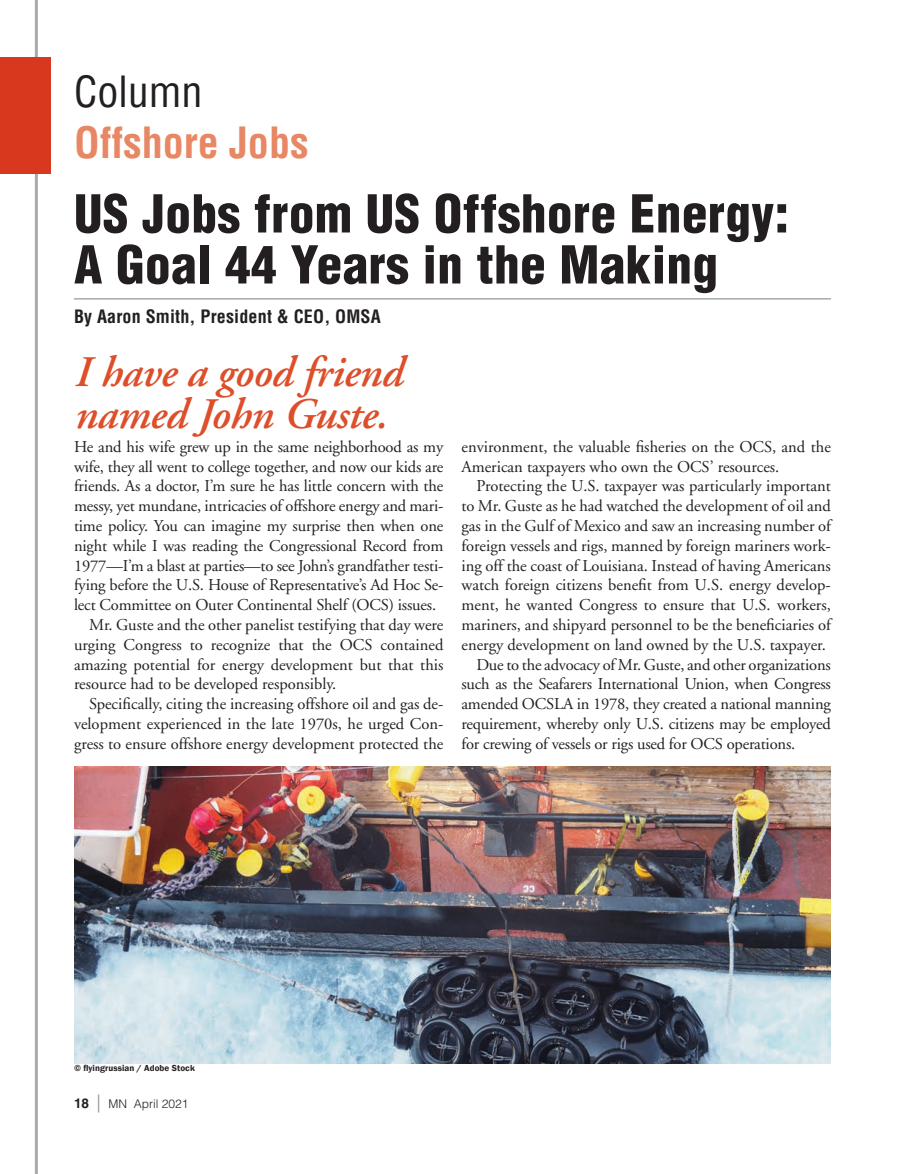
<style>
.page{position:relative;width:905px;height:1174px;background:#fff}
.page>*{position:absolute;margin:0;border:0;box-sizing:border-box;transform-origin:0 0}
.t1{font:900 condensed 51px/51px "Helvetica";letter-spacing:.01em;color:#231f20}
.t2{font:italic 600 43.5px/42px "Adobe Garamond";letter-spacing:-.01em;color:#dd4f2a}
.t3{font:700 condensed 42px/50.4px "Helvetica";color:#e88763}
.t4{font:700 condensed 18px "Helvetica";letter-spacing:.01em;color:#231f20}
.t5{font:16.5px "Adobe Garamond";color:#231f20}
.t6{font:300 12px "Helvetica";color:#231f20}
.t7{font:600 9px "Franklin Gothic";letter-spacing:.01em;color:#231f20}
.s1{font-weight:400;color:#231f20}
.s2{font-weight:700;font-size:13.5px}
.s3{font-weight:400;font-stretch:condensed;font-size:18px;color:#939598}
</style>
<div class="page">
<hr style="left:35px;top:0;width:3px;height:1174px;background:#a8a9ad">
<div style="left:0;top:58px;width:51px;height:116px;background:#d8381e"></div>
<hr style="left:74px;top:298px;width:756px;height:2px;background:#a8a9ad">
<img style="left:74px;top:766px;width:756px;height:297px">
<p class="t3" style="left:74px;top:67px;width:236px"><span class="s1">Column<br></span>Offshore Jobs</p>
<p class="t1" style="left:74px;top:188px;width:716px">US Jobs from US Offshore Energy:<br>A Goal 44 Years in the Making</p>
<p class="t4" style="left:74px;top:305px;width:308px">By Aaron Smith, President &amp; CEO, OMSA</p>
<p class="t2" style="left:74px;top:352px;width:329px">I have a good friend named John Guste.</p>
<p class="t5" style="left:74px;top:438px;width:371px">He and his wife grew up in the same neighborhood as my</p>
<p class="t5" style="left:74px;top:458px;width:371px">wife, they all went to college together, and now our kids are</p>
<p class="t5" style="left:74px;top:477px;width:371px">friends. As a doctor, I’m sure he has little concern with the</p>
<p class="t5" style="left:74px;top:497px;width:371px">messy, yet mundane, intricacies of offshore energy and mari-</p>
<p class="t5" style="left:74px;top:517px;width:371px">time policy. You can imagine my surprise then when one</p>
<p class="t5" style="left:74px;top:537px;width:371px">night while I was reading the Congressional Record from</p>
<p class="t5" style="left:74px;top:557px;width:371px">1977—I’m a blast at parties—to see John’s grandfather testi-</p>
<p class="t5" style="left:74px;top:576px;width:371px">fying before the U.S. House of Representative’s Ad Hoc Se-</p>
<p class="t5" style="left:74px;top:596px;width:363px">lect Committee on Outer Continental Shelf (OCS) issues.</p>
<p class="t5" style="left:89px;top:616px;width:356px">Mr. Guste and the other panelist testifying that day were</p>
<p class="t5" style="left:74px;top:636px;width:371px">urging Congress to recognize that the OCS contained</p>
<p class="t5" style="left:74px;top:656px;width:371px">amazing potential for energy development but that this</p>
<p class="t5" style="left:74px;top:675px;width:264px">resource had to be developed responsibly.</p>
<p class="t5" style="left:89px;top:695px;width:356px">Specifically, citing the increasing offshore oil and gas de-</p>
<p class="t5" style="left:74px;top:715px;width:370px">velopment experienced in the late 1970s, he urged Con-</p>
<p class="t5" style="left:74px;top:735px;width:371px">gress to ensure offshore energy development protected the</p>
<p class="t5" style="left:461px;top:438px;width:371px">environment, the valuable fisheries on the OCS, and the</p>
<p class="t5" style="left:461px;top:458px;width:319px">American taxpayers who own the OCS’ resources.</p>
<p class="t5" style="left:476px;top:477px;width:356px">Protecting the U.S. taxpayer was particularly important</p>
<p class="t5" style="left:461px;top:497px;width:371px">to Mr. Guste as he had watched the development of oil and</p>
<p class="t5" style="left:461px;top:517px;width:371px">gas in the Gulf of Mexico and saw an increasing number of</p>
<p class="t5" style="left:461px;top:537px;width:371px">foreign vessels and rigs, manned by foreign mariners work-</p>
<p class="t5" style="left:461px;top:557px;width:371px">ing off the coast of Louisiana. Instead of having Americans</p>
<p class="t5" style="left:461px;top:576px;width:371px">watch foreign citizens benefit from U.S. energy develop-</p>
<p class="t5" style="left:461px;top:596px;width:371px">ment, he wanted Congress to ensure that U.S. workers,</p>
<p class="t5" style="left:461px;top:616px;width:371px">mariners, and shipyard personnel to be the beneficiaries of</p>
<p class="t5" style="left:461px;top:636px;width:366px">energy development on land owned by the U.S. taxpayer.</p>
<p class="t5" style="left:476px;top:656px;width:356px">Due to the advocacy of Mr. Guste, and other organizations</p>
<p class="t5" style="left:461px;top:675px;width:371px">such as the Seafarers International Union, when Congress</p>
<p class="t5" style="left:461px;top:695px;width:371px">amended OCSLA in 1978, they created a national manning</p>
<p class="t5" style="left:461px;top:715px;width:371px">requirement, whereby only U.S. citizens may be employed</p>
<p class="t5" style="left:461px;top:735px;width:335px">for crewing of vessels or rigs used for OCS operations.</p>
<p class="t7" style="left:74px;top:1063px;width:122px">© flyingrussian / Adobe Stock</p>
<p class="t6" style="left:74px;top:1096px;width:116px"><span class="s2">18</span> <span class="s3">|</span> MN April 2021</p>
</div>
